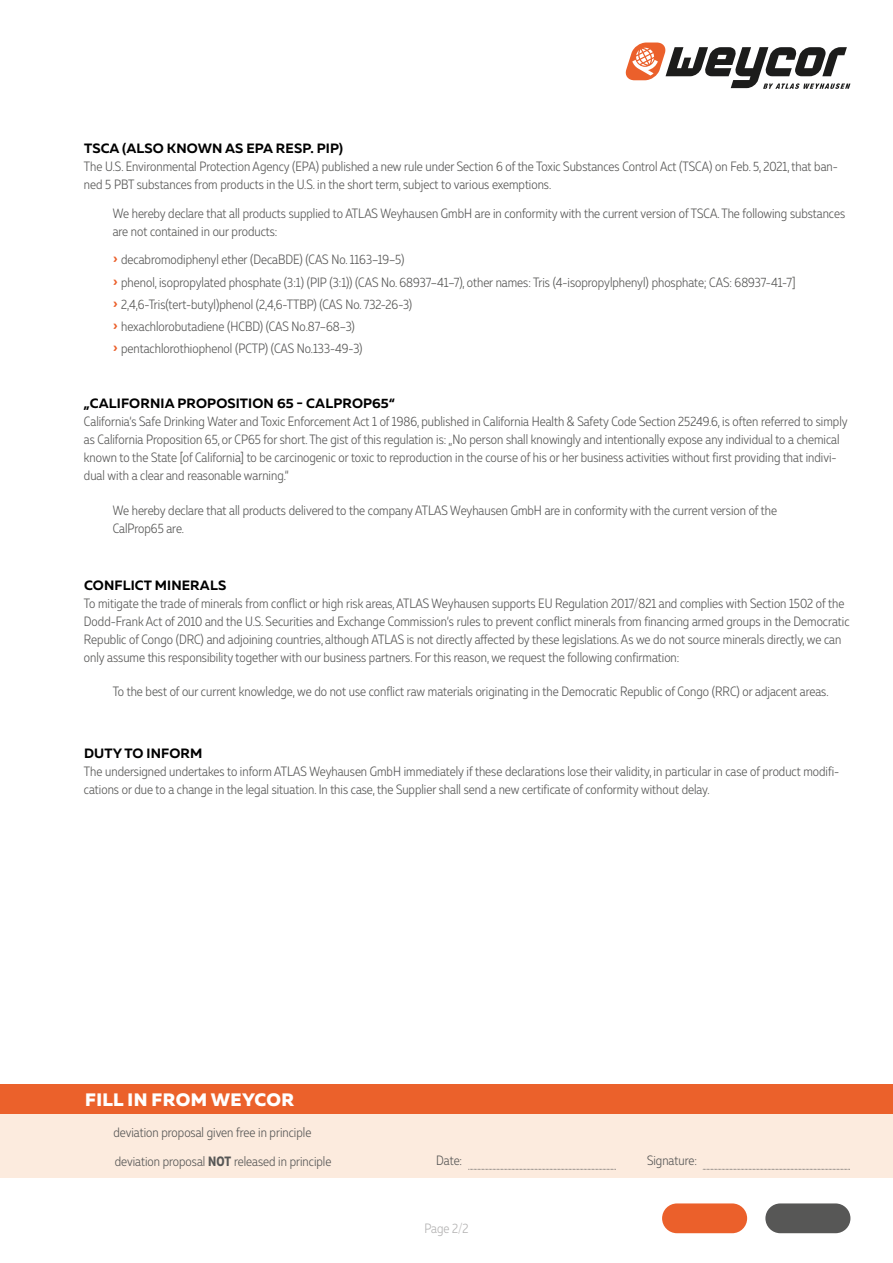
<style>
.page{position:relative;width:893px;height:1263px;background:#fff}
.page>*{position:absolute;margin:0;border:0;box-sizing:border-box;transform-origin:0 0}
.t1{font:800 18px "Muller";letter-spacing:.02em;color:#fff}
.t2{font:300 13.5px/18px "Muller Narrow";color:#575756}
.t3{font:700 13.5px "Muller";letter-spacing:.01em;color:#000}
.t4{font:300 13.5px "Muller Narrow";color:#b3b2b2}
.s1{font-family:"Muller";font-weight:700;color:#eb602b}
.s2{font-weight:700}
</style>
<div class="page">
<div style="left:662px;top:1203px;width:85px;height:30px;background:#eb602b;border-radius:15px"></div>
<div style="left:765px;top:1203px;width:85px;height:30px;background:#575756;border-radius:15px"></div>
<div style="left:0;top:1114px;width:893px;height:64px;background:#fcebde"></div>
<svg style="left:468px;top:1169px;width:148px;height:1px"></svg>
<svg style="left:702px;top:1169px;width:148px;height:1px"></svg>
<div style="left:0;top:1084px;width:893px;height:30px;background:#eb612b"></div>
<svg style="left:626px;top:43px;width:224px;height:46px"></svg>
<p class="t3" style="left:84px;top:140px;width:261px">TSCA (ALSO KNOWN AS EPA RESP. PIP)</p>
<p class="t2" style="left:84px;top:157px;width:755px">The U.S. Environmental Protection Agency (EPA) published a new rule under Section 6 of the Toxic Substances Control Act (TSCA) on Feb. 5, 2021, that ban&shy;ned 5 PBT substances from products in the U.S. in the short term, subject to various exemptions.</p>
<p class="t2" style="left:113px;top:204px;width:734px">We hereby declare that all products supplied to ATLAS Weyhausen GmbH are in conformity with the current version of TSCA. The following substances are not contained in our products:</p>
<p class="t2" style="left:113px;top:248px;width:684px;line-height:22.2px"><span class="s1">›</span> decabromodiphenyl ether (DecaBDE) (CAS No. 1163–19–5)<br><span class="s1">›</span> phenol, isopropylated phosphate (3:1) (PIP (3:1)) (CAS No. 68937–41–7), other names: Tris (4-isopropylphenyl) phosphate; CAS: 68937-41-7] <span class="s1">›</span> 2,4,6-Tris(tert-butyl)phenol (2,4,6-TTBP) (CAS No. 732-26-3)<br><span class="s1">›</span> hexachlorobutadiene (HCBD) (CAS No.87–68–3)<br><span class="s1">›</span> pentachlorothiophenol (PCTP) (CAS No.133-49-3)</p>
<p class="t3" style="left:84px;top:395px;width:312px">„CALIFORNIA PROPOSITION 65 - CALPROP65“</p>
<p class="t2" style="left:84px;top:412px;width:765px">California‘s Safe Drinking Water and Toxic Enforcement Act 1 of 1986, published in California Health &amp; Safety Code Section 25249.6, is often referred to simply as California Proposition 65, or CP65 for short. The gist of this regulation is: „No person shall knowingly and intentionally expose any individual to a chemical known to the State [of California] to be carcinogenic or toxic to reproduction in the course of his or her business activities without first providing that indivi&shy;dual with a clear and reasonable warning.“</p>
<p class="t2" style="left:113px;top:501px;width:666px">We hereby declare that all products delivered to the company ATLAS Weyhausen GmbH are in conformity with the current version of the<br>CalProp65 are.</p>
<p class="t3" style="left:84px;top:576px;width:144px">CONFLICT MINERALS</p>
<p class="t2" style="left:84px;top:594px;width:767px">To mitigate the trade of minerals from conflict or high risk areas, ATLAS Weyhausen supports EU Regulation 2017/821 and complies with Section 1502 of the Dodd-Frank Act of 2010 and the U.S. Securities and Exchange Commission‘s rules to prevent conflict minerals from financing armed groups in the Democratic Republic of Congo (DRC) and adjoining countries, although ATLAS is not directly affected by these legislations. As we do not source minerals directly, we can only assume this responsibility together with our business partners. For this reason, we request the following confirmation:</p>
<p class="t2" style="left:113px;top:683px;width:717px">To the best of our current knowledge, we do not use conflict raw materials originating in the Democratic Republic of Congo (RRC) or adjacent areas.</p>
<p class="t3" style="left:84px;top:745px;width:120px">DUTY TO INFORM</p>
<p class="t2" style="left:84px;top:762px;width:757px">The undersigned undertakes to inform ATLAS Weyhausen GmbH immediately if these declarations lose their validity, in particular in case of product modifi&shy;cations or due to a change in the legal situation. In this case, the Supplier shall send a new certificate of conformity without delay.</p>
<h1 class="t1" style="left:85px;top:1088px;width:211px">FILL IN FROM WEYCOR</h1>
<p class="t2" style="left:114px;top:1117px;width:219px;line-height:29.2px">deviation proposal given free in principle deviation proposal <span class="s2">NOT</span> released in principle</p>
<p class="t2" style="left:436px;top:1151px;width:27px">Date:</p>
<p class="t2" style="left:647px;top:1151px;width:51px">Signature:</p>
<p class="t4" style="left:424px;top:1220px;width:46px">Page 2/2</p>
</div>
